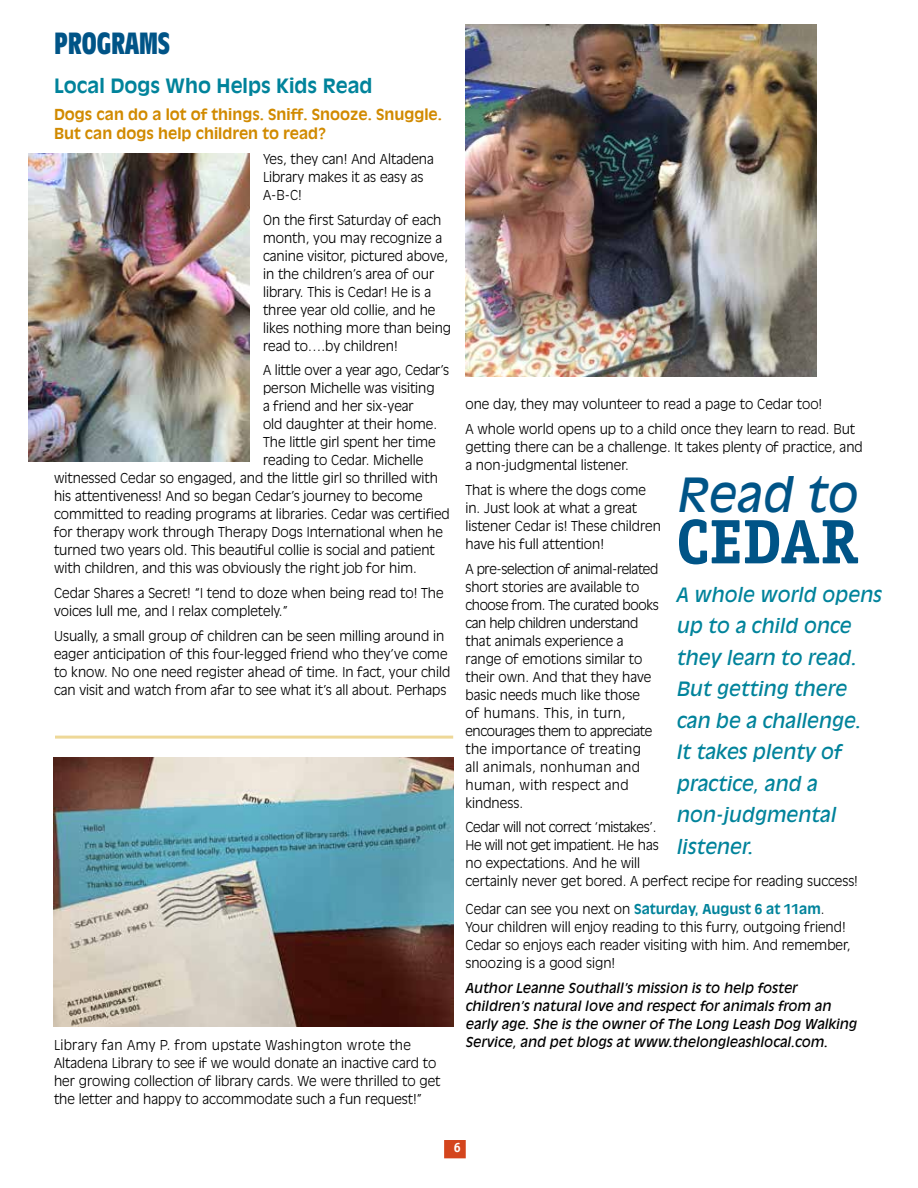
<style>
.page{position:relative;width:918px;height:1188px;background:#fff}
.page>*{position:absolute;margin:0;border:0;box-sizing:border-box;transform-origin:0 0}
.t1{font:700 63px "Officina Serif Std";color:#005487}
.t2{font:italic 46.5px "Antique Olive";color:#005487}
.t3{font:700 condensed 30px "Antique Olive Std";color:#005487}
.t4{font:italic 19.5px/31.5px "Antique Olive";color:#00839b}
.t5{font:700 19.5px "Antique Olive";color:#00839b}
.t6{font:700 15px/19.5px "Antique Olive";color:#d18a00}
.t7{font:300 13.5px/18px "Antique Olive";color:#000}
.t8{font:italic 13.5px/18px "Antique Olive";color:#000}
.t9{font:700 13.5px "Officina Serif Std";color:#fff}
.s1{font-weight:700;color:#00839b}
</style>
<div class="page">
<div style="left:444px;top:1140px;width:22px;height:18px;background:#d4451d;border:2px solid #d4451d"></div>
<img style="left:29px;top:153px;width:221px;height:308px">
<img style="left:465px;top:25px;width:352px;height:352px">
<img style="left:53px;top:757px;width:400px;height:269px">
<hr style="left:55px;top:736px;width:398px;height:3px;background:#eed898">
<h3 class="t3" style="left:54px;top:26px;width:118px">PROGRAMS</h3>
<h3 class="t5" style="left:54px;top:74px;width:320px">Local Dogs Who Helps Kids Read</h3>
<p class="t6" style="left:54px;top:104px;width:389px">Dogs can do a lot of things. Sniff. Snooze. Snuggle.<br>But can dogs help children to read?</p>
<p class="t7" style="left:263px;top:150px;width:172px">Yes, they can! And Altadena<br>Library makes it as easy as<br>A-B-C!</p>
<p class="t7" style="left:263px;top:210px;width:190px">On the first Saturday of each month, you may recognize a canine visitor, pictured above, in the children’s area of our library. This is Cedar! He is a three year old collie, and he likes nothing more than being read to….by children!</p>
<p class="t7" style="left:263px;top:361px;width:187px">A little over a year ago, Cedar’s</p>
<p class="t7" style="left:263px;top:379px;width:173px">person Michelle was visiting</p>
<p class="t7" style="left:263px;top:397px;width:152px">a friend and her six-year</p>
<p class="t7" style="left:263px;top:415px;width:176px">old daughter at their home.</p>
<p class="t7" style="left:263px;top:433px;width:174px">The little girl spent her time</p>
<p class="t7" style="left:263px;top:451px;width:162px">reading to Cedar. Michelle</p>
<p class="t7" style="left:54px;top:469px;width:386px">witnessed Cedar so engaged, and the little girl so thrilled with</p>
<p class="t7" style="left:54px;top:487px;width:370px">his attentiveness! And so began Cedar’s journey to become</p>
<p class="t7" style="left:54px;top:505px;width:397px">committed to reading programs at libraries. Cedar was certified</p>
<p class="t7" style="left:54px;top:523px;width:391px">for therapy work through Therapy Dogs International when he</p>
<p class="t7" style="left:54px;top:541px;width:382px">turned two years old. This beautiful collie is social and patient</p>
<p class="t7" style="left:54px;top:559px;width:364px">with children, and this was obviously the right job for him.</p>
<p class="t7" style="left:54px;top:584px;width:391px">Cedar Shares a Secret! “I tend to doze when being read to! The voices lull me, and I relax completely.”</p>
<p class="t7" style="left:54px;top:626px;width:398px">Usually, a small group of children can be seen milling around in eager anticipation of this four-legged friend who they’ve come to know. No one need register ahead of time. In fact, your child can visit and watch from afar to see what it’s all about. Perhaps</p>
<p class="t7" style="left:54px;top:1036px;width:388px">Library fan Amy P. from upstate Washington wrote the Altadena Library to see if we would donate an inactive card to her growing collection of library cards. We were thrilled to get the letter and happy to accommodate such a fun request!”</p>
<p class="t7" style="left:465px;top:392px;width:391px;line-height:24.8px">one day, they may volunteer to read a page to Cedar too!<br>A whole world opens up to a child once they learn to read. But</p>
<p class="t7" style="left:465px;top:438px;width:399px">getting there can be a challenge. It takes plenty of practice, and a non-judgmental listener.</p>
<p class="t7" style="left:465px;top:480px;width:197px">That is where the dogs come in. Just look at what a great listener Cedar is! These children have his full attention!</p>
<p class="t7" style="left:465px;top:559px;width:195px">A pre-selection of animal-related short stories are available to choose from. The curated books can help children understand that animals experience a range of emotions similar to their own. And that they have basic needs much like those<br>of humans. This, in turn, encourages them to appreciate the importance of treating<br>all animals, nonhuman and human, with respect and kindness.</p>
<p class="t7" style="left:465px;top:818px;width:394px">Cedar will not correct ‘mistakes’.<br>He will not get impatient. He has<br>no expectations. And he will<br>certainly never get bored. A perfect recipe for reading success!</p>
<p class="t7" style="left:465px;top:900px;width:387px">Cedar can see you next on <span class="s1">Saturday, August 6 at 11am</span>.<br>Your children will enjoy reading to this furry, outgoing friend!<br>Cedar so enjoys each reader visiting with him. And remember, snoozing is a good sign!</p>
<p class="t8" style="left:465px;top:978px;width:393px">Author Leanne Southall’s mission is to help foster children’s natural love and respect for animals from an early age. She is the owner of The Long Leash Dog Walking Service, and pet blogs at www.thelongleashlocal.com.</p>
<h2 class="t2" style="left:677px;top:467px;width:182px">Read to</h2>
<h1 class="t1" style="left:677px;top:503px;width:184px">CEDAR</h1>
<h3 class="t4" style="left:677px;top:578px;width:206px">A whole world opens up to a child once they learn to read.<br>But getting there can be a challenge.<br>It takes plenty of practice, and a non-judgmental listener.</h3>
<p class="t9" style="left:453px;top:1139px;width:9px">6</p>
</div>
